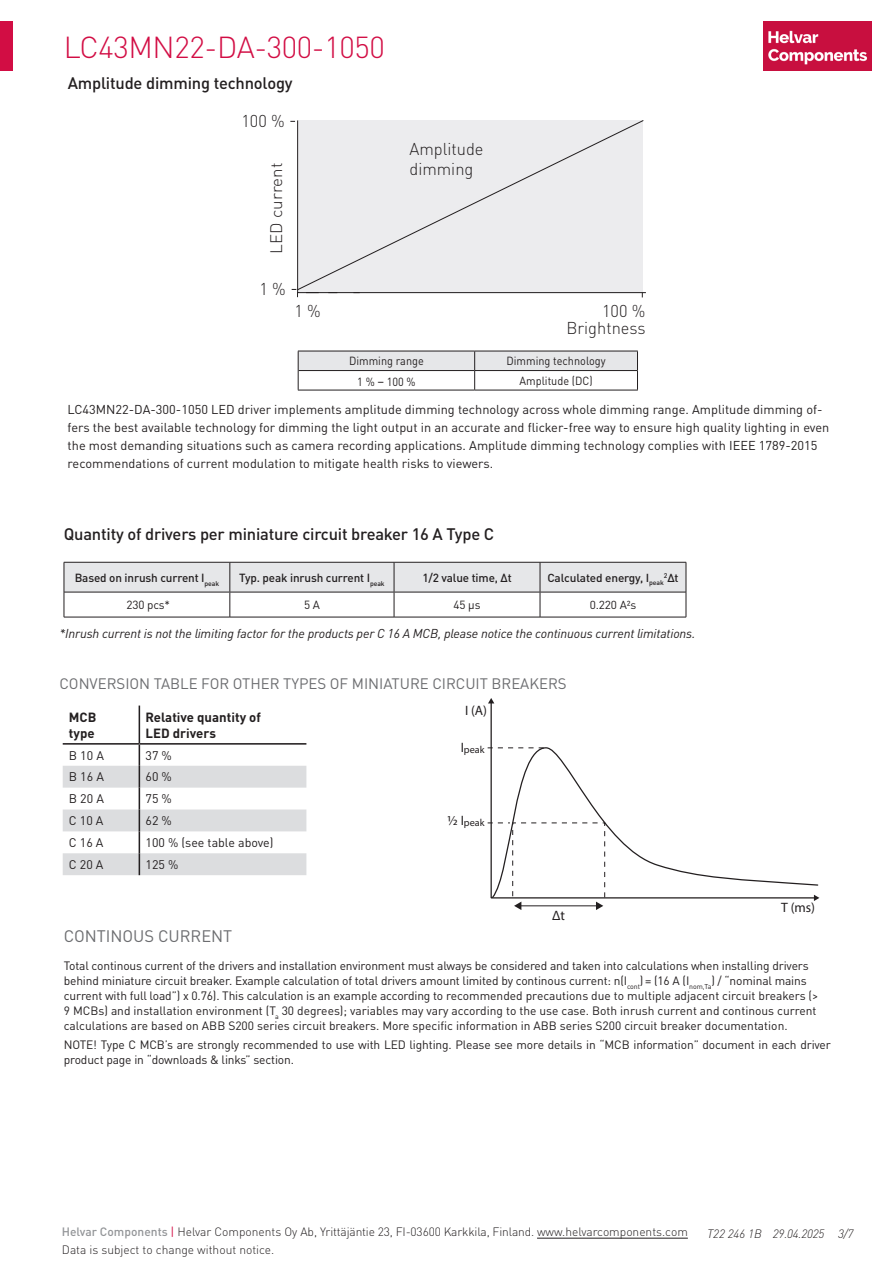
<style>
.page{position:relative;width:893px;height:1263px;background:#fff}
.page>*{position:absolute;margin:0;border:0;box-sizing:border-box;transform-origin:0 0}
.HELVAR_Small_Heading_DIN{font:300 30px "DIN Pro";letter-spacing:-.01em;color:#d20d44}
.t1{font:300 16.95px/20.4px "DIN Pro";color:#231f20}
.HELVAR_Small_Heading_DIN-2{font:500 16.5px "DIN Pro";letter-spacing:-.01em;color:#231f20}
.Data_subheads{font:500 16.5px "DIN Pro";letter-spacing:-.01em;color:#231f20}
.HELVAR_Bodytext_DIN{font:16.5px "DIN Pro";color:#6c6d70}
.t2{font:300 16.5px "DIN Pro";color:#231f20}
.HELVAR_Bodytext_DIN-2{font:15px "DIN Pro";color:#6c6d70}
.t3{font:13.65px "Myriad Pro";color:#231f20}
.t4{font:700 13.2px "DIN Pro";color:#231f20}
.t5{font:12.75px/18px "DIN Pro";color:#231f20}
.HELVAR_Bodytext_DIN-3{font:italic 12.75px "DIN Pro";letter-spacing:-.01em;color:#231f20}
.t6{font:12.45px "DIN Pro";color:#231f20}
.HELVAR_Bodytext_DIN-4{font:12px/15px "DIN Pro";letter-spacing:-.01em;color:#231f20}
.t7{font:300 12px/18px "DIN Pro";color:#231f20}
.Documnetn_number{font:italic 300 12px "DIN Pro";letter-spacing:-.005em;color:#231f20}
.Data_bread{font:500 11.7px "DIN Pro";letter-spacing:-.01em;color:#231f20}
.leipisO{font:11.7px "DIN Pro";color:#231f20;scale:.93 1}
.Data_bread-2{font:11.7px "DIN Pro";letter-spacing:-.01em;color:#231f20}
.Data_bread-3{font:500 11.55px "DIN Pro";letter-spacing:-.01em;color:#231f20}
.Data_bread-4{font:11.55px "DIN Pro";color:#231f20}
.t8{font:10.2px "Myriad Pro";color:#231f20}
.s1{font-size:13.8px}
.s2{font-size:13.65px}
.s3{font-weight:500;color:#939598}
.s4{font-weight:400;color:#d20d44}
</style>
<div class="page">
<hr style="left:537px;top:1238px;width:151px;height:1px;background:#231f20">
<svg style="left:490px;top:703px;width:326px;height:196px"></svg>
<svg style="left:814px;top:895px;width:5px;height:6px"></svg>
<svg style="left:488px;top:698px;width:6px;height:5px"></svg>
<svg style="left:487px;top:747px;width:118px;height:163px"></svg>
<hr style="left:139px;top:705px;width:1px;height:38px;background:#231f20">
<hr style="left:63px;top:743px;width:76px;height:2px;background:#231f20">
<hr style="left:139px;top:743px;width:167px;height:2px;background:#231f20">
<svg style="left:63px;top:745px;width:243px;height:130px"></svg>
<svg style="left:64px;top:562px;width:623px;height:55px"></svg>
<hr style="left:64px;top:617px;width:166px;height:1px;background:#231f20">
<hr style="left:230px;top:617px;width:164px;height:1px;background:#231f20">
<hr style="left:394px;top:617px;width:146px;height:1px;background:#231f20">
<hr style="left:540px;top:617px;width:146px;height:1px;background:#231f20">
<div style="left:297px;top:120px;width:349px;height:173px;background:#ececee"></div>
<svg style="left:292px;top:289px;width:6px;height:8px"></svg>
<hr style="left:298px;top:390px;width:177px;height:1px;background:#231f20">
<hr style="left:475px;top:390px;width:163px;height:1px;background:#231f20">
<svg style="left:298px;top:351px;width:340px;height:39px"></svg>
<img style="left:763px;top:21px;width:109px;height:50px">
<div style="left:0;top:21px;width:13px;height:50px;background:#d20d44"></div>
<p class="HELVAR_Small_Heading_DIN" style="left:64px;top:24px;width:323px">LC43MN22-DA-300-1050</p>
<p class="Data_subheads" style="left:68px;top:70px;width:226px">Amplitude dimming technology</p>
<p class="t1" style="left:241px;top:109px;width:45px">100 %</p>
<p class="t2" style="left:263px;top:254px;width:92px;rotate:-90deg">LED current</p>
<p class="t1" style="left:259px;top:278px;width:28px">1 %</p>
<p class="t1" style="left:409px;top:137px;width:76px">Amplitude dimming</p>
<p class="t1" style="left:294px;top:299px;width:28px">1 %</p>
<p class="t1" style="left:602px;top:299px;width:45px">100 %</p>
<p class="t1" style="left:566px;top:317px;width:81px">Brightness</p>
<p class="leipisO" style="left:349px;top:352px;width:82px">Dimming range</p>
<p class="leipisO" style="left:506px;top:352px;width:108px">Dimming technology</p>
<p class="leipisO" style="left:357px;top:372px;width:64px">1 % <span class="s1">–</span> 100 %</p>
<p class="leipisO" style="left:519px;top:371px;width:80px">Amplitude (DC)</p>
<p class="t5" style="left:68px;top:399px;width:763px">LC43MN22-DA-300-1050 LED driver implements amplitude dimming technology across whole dimming range. Amplitude dimming of&shy;fers the best available technology for dimming the light output in an accurate and flicker-free way to ensure high quality lighting in even the most demanding situations such as camera recording applications. Amplitude dimming technology complies with IEEE 1789-2015 recommendations of current modulation to mitigate health risks to viewers.</p>
<p class="HELVAR_Small_Heading_DIN-2" style="left:64px;top:521px;width:432px">Quantity of drivers per miniature circuit breaker 16 A Type C</p>
<p class="Data_bread" style="left:75px;top:568px;width:146px">Based on inrush current I<sub>peak</sub></p>
<p class="Data_bread" style="left:239px;top:568px;width:147px">Typ. peak inrush current I<sub>peak</sub></p>
<p class="Data_bread" style="left:422px;top:568px;width:91px">1/2 value time, Δt</p>
<p class="Data_bread-3" style="left:547px;top:568px;width:133px">Calculated energy, I<sub>peak</sub><sup>2</sup>Δt</p>
<p class="Data_bread-2" style="left:127px;top:596px;width:45px">230 pcs*</p>
<p class="Data_bread-2" style="left:304px;top:596px;width:17px">5 A</p>
<p class="Data_bread-2" style="left:454px;top:596px;width:28px">45 µs</p>
<p class="Data_bread-4" style="left:590px;top:596px;width:48px">0.220 A2s</p>
<p class="HELVAR_Bodytext_DIN-3" style="left:60px;top:623px;width:637px">*Inrush current is not the limiting factor for the products per C 16 A MCB, please notice the continuous current limitations.</p>
<p class="HELVAR_Bodytext_DIN-2" style="left:60px;top:672px;width:509px">CONVERSION TABLE FOR OTHER TYPES OF MINIATURE CIRCUIT BREAKERS</p>
<p class="t3" style="left:465px;top:702px;width:23px">I (A)</p>
<p class="t4" style="left:146px;top:706px;width:117px">Relative quantity of</p>
<p class="t4" style="left:146px;top:722px;width:72px">LED drivers</p>
<p class="t4" style="left:69px;top:706px;width:29px">MCB</p>
<p class="t4" style="left:69px;top:722px;width:27px">type</p>
<p class="t6" style="left:69px;top:745px;width:36px">B 10 A</p>
<p class="t6" style="left:146px;top:745px;width:28px">37 %</p>
<p class="t6" style="left:69px;top:767px;width:36px">B 16 A</p>
<p class="t6" style="left:146px;top:767px;width:28px">60 %</p>
<p class="t6" style="left:69px;top:789px;width:36px">B 20 A</p>
<p class="t6" style="left:146px;top:789px;width:28px">75 %</p>
<p class="t6" style="left:69px;top:811px;width:36px">C 10 A</p>
<p class="t6" style="left:146px;top:811px;width:28px">62 %</p>
<p class="t6" style="left:69px;top:833px;width:36px">C 16 A</p>
<p class="t6" style="left:146px;top:833px;width:130px">100 % (see table above)</p>
<p class="t6" style="left:69px;top:855px;width:36px">C 20 A</p>
<p class="t6" style="left:146px;top:855px;width:34px">125 %</p>
<p class="HELVAR_Bodytext_DIN" style="left:64px;top:923px;width:170px">CONTINOUS CURRENT</p>
<p class="t8" style="left:461px;top:743px;width:25px"><span class="s2">I</span>peak</p>
<p class="t8" style="left:447px;top:816px;width:39px"><span class="s2">½ I</span>peak</p>
<p class="t3" style="left:552px;top:907px;width:14px">Δt</p>
<p class="t3" style="left:781px;top:899px;width:36px">T (ms)</p>
<p class="HELVAR_Bodytext_DIN-4" style="left:64px;top:957px;width:756px">Total continous current of the drivers and installation environment must always be considered and taken into calculations when installing drivers behind miniature circuit breaker. Example calculation of total drivers amount limited by continous current: n(I<sub>cont</sub>)= (16 A (I<sub>nom,Ta</sub>) / “nominal mains current with full load”) x 0.76). This calculation is an example according to recommended precautions due to multiple adjacent circuit breakers (&gt; 9 MCBs) and installation environment (T<sub>a</sub> 30 degrees); variables may vary according to the use case. Both inrush current and continous current calculations are based on ABB S200 series circuit breakers. More specific information in ABB series S200 circuit breaker documentation.</p>
<p class="HELVAR_Bodytext_DIN-4" style="left:64px;top:1036px;width:769px">NOTE! Type C MCB’s are strongly recommended to use with LED lighting. Please see more details in “MCB information” document in each driver product page in “downloads &amp; links” section.</p>
<p class="t7" style="left:62px;top:1222px;width:627px"><span class="s3">Helvar Components</span> <span class="s4">|</span> Helvar Components Oy Ab, Yrittäjäntie 23, FI-03600 Karkkila, Finland. www.helvarcomponents.com<br>Data is subject to change without notice.</p>
<p class="Documnetn_number" style="left:707px;top:1224px;width:56px">T22 246 1B</p>
<p class="Documnetn_number" style="left:773px;top:1224px;width:82px">29.04.2025 3/7</p>
</div>
